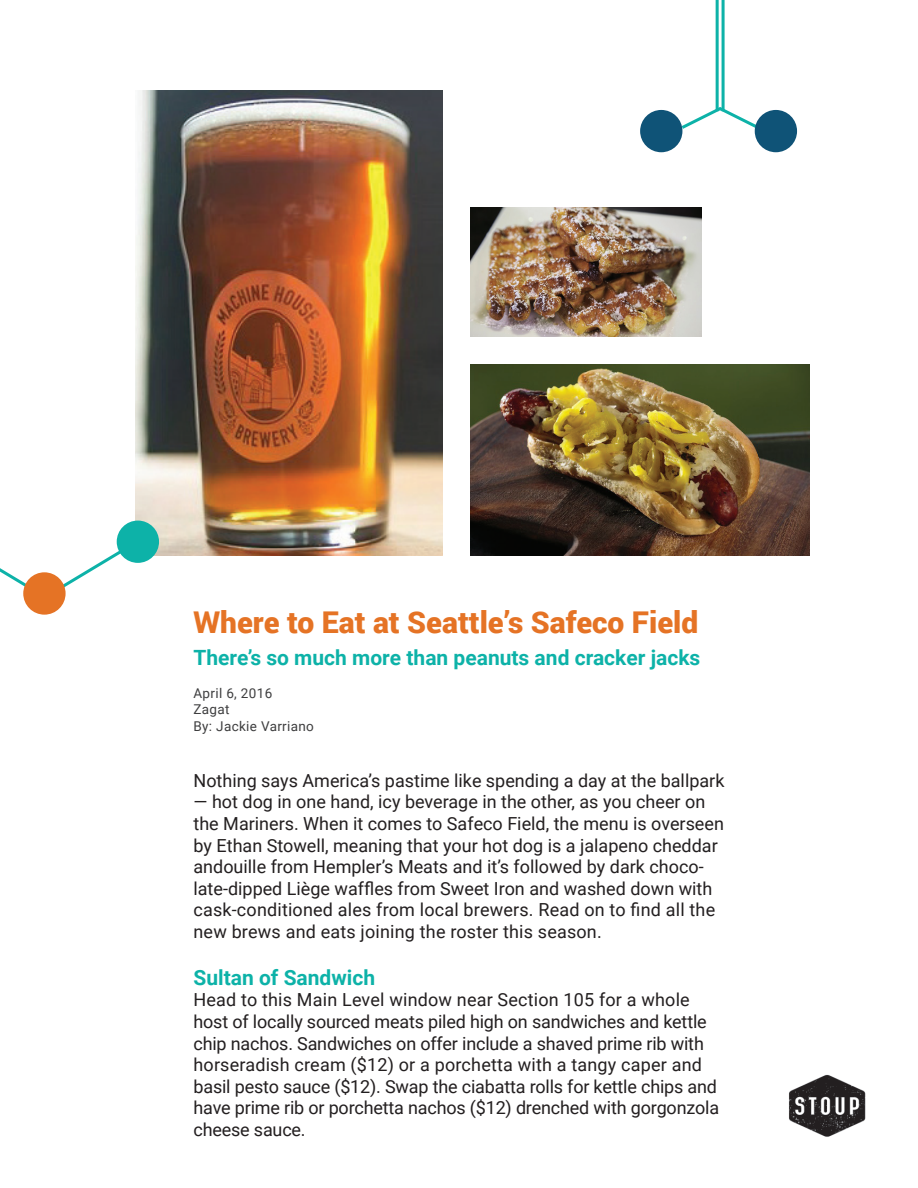
<style>
.page{position:relative;width:918px;height:1188px;background:#fff}
.page>*{position:absolute;margin:0;border:0;box-sizing:border-box;transform-origin:0 0}
.t1{font:900 30px "Roboto";color:#e57325}
.t2{font:700 21px "Roboto";color:#0db2a8}
.t3{font:18px/21.6px "Roboto";color:#231f20}
.t4{font:13.5px/16.5px "Roboto";letter-spacing:.025em;color:#3e3e3f}
</style>
<div class="page">
<img style="left:789px;top:1074px;width:77px;height:63px">
<svg style="left:678px;top:105px;width:84px;height:27px"></svg>
<hr style="left:722px;top:0;width:3px;height:111px;background:#0db2a8">
<hr style="left:716px;top:0;width:3px;height:111px;background:#0db2a8">
<div style="left:640px;top:110px;width:42px;height:42px;background:#0f5377;border-radius:50%"></div>
<div style="left:755px;top:110px;width:42px;height:42px;background:#0f5377;border-radius:50%"></div>
<img style="left:471px;top:365px;width:338px;height:190px">
<img style="left:136px;top:91px;width:307px;height:464px">
<img style="left:471px;top:207px;width:230px;height:130px">
<svg style="left:0;top:540px;width:133px;height:59px"></svg>
<div style="left:23px;top:572px;width:43px;height:43px;background:#e57325;border-radius:50%"></div>
<div style="left:117px;top:521px;width:42px;height:42px;background:#0db2a8;border-radius:50%"></div>
<h1 class="t1" style="left:194px;top:601px;width:506px">Where to Eat at Seattle’s Safeco Field</h1>
<p class="t2" style="left:194px;top:643px;width:508px">There’s so much more than peanuts and cracker jacks</p>
<p class="t4" style="left:194px;top:684px;width:122px">April 6, 2016<br>Zagat<br>By: Jackie Varriano</p>
<p class="t3" style="left:194px;top:769px;width:533px">Nothing says America’s pastime like spending a day at the ballpark</p>
<p class="t3" style="left:194px;top:790px;width:532px">— hot dog in one hand, icy beverage in the other, as you cheer on the Mariners. When it comes to Safeco Field, the menu is overseen by Ethan Stowell, meaning that your hot dog is a jalapeno cheddar andouille from Hempler’s Meats and it’s followed by dark choco&shy;late-dipped Liège waffles from Sweet Iron and washed down with cask-conditioned ales from local brewers. Read on to find all the new brews and eats joining the roster this season.</p>
<p class="t2" style="left:194px;top:963px;width:183px">Sultan of Sandwich</p>
<p class="t3" style="left:194px;top:988px;width:527px">Head to this Main Level window near Section 105 for a whole host of locally sourced meats piled high on sandwiches and kettle chip nachos. Sandwiches on offer include a shaved prime rib with horseradish cream ($12) or a porchetta with a tangy caper and basil pesto sauce ($12). Swap the ciabatta rolls for kettle chips and have prime rib or porchetta nachos ($12) drenched with gorgonzola cheese sauce.</p>
</div>
